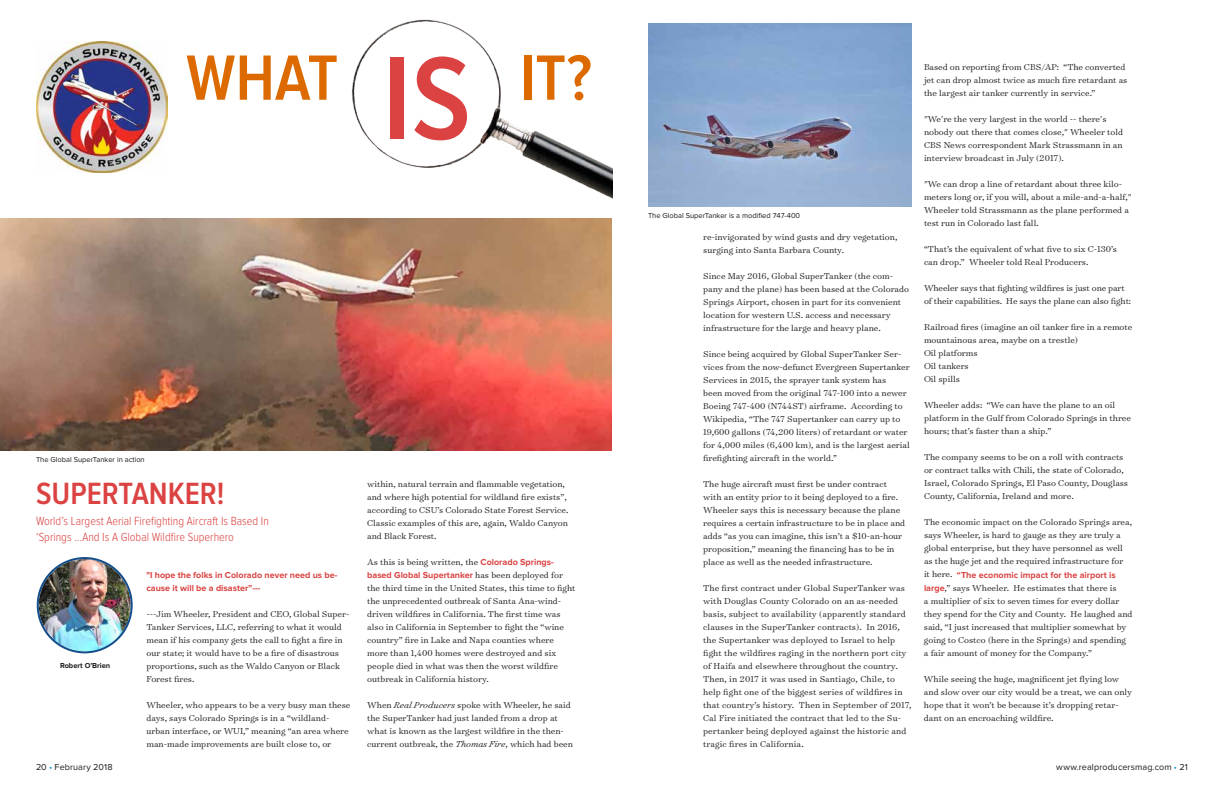
<style>
.page{position:relative;width:1224px;height:792px;background:#fff}
.page>*{position:absolute;margin:0;border:0;box-sizing:border-box;transform-origin:0 0}
.t1{font:600 121.6px "Proxima Nova Cond";color:#db4342}
.t2{font:600 66.3px "Proxima Nova Cond";color:#dc6a00}
.t3{font:600 31.8px "Proxima Nova Cond";color:#db4342}
.t4{font:300 12.2px/16.2px "Proxima Nova Cond";color:#db4342}
.t5{font:300 9.8px/13px "Surveyor Text";color:#1c1b1a}
.t6{font:700 9px/13px "Proxima Nova";color:#db4342}
.t7{font:9px "Proxima Nova";letter-spacing:.01em;color:#1c1b1a}
.t8{font:7.5px "Proxima Nova";color:#1c1b1a}
.t9{font:700 7.5px "Proxima Nova";color:#1c1b1a}
.s1{font-family:"Proxima Nova";font-weight:700;font-size:9px;color:#db4342}
.s2{font-family:"Surveyor Text";font-weight:300;font-size:9.8px;color:#1c1b1a}
.s3{font-style:italic}
.s4{color:#0098dd}
</style>
<div class="page">
<img style="left:39px;top:559px;width:92px;height:92px;border-radius:46px">
<div style="left:37px;top:557px;width:96px;height:96px;border:2px solid #134d8a;border-radius:50%"></div>
<img style="left:351px;top:19px;width:262px;height:180px">
<img style="left:648px;top:24px;width:264px;height:183px">
<img style="left:0;top:218px;width:612px;height:233px">
<img style="left:37px;top:41px;width:131px;height:132px">
<h2 class="t2" style="left:186px;top:47px;width:154px">WHAT</h2>
<h2 class="t2" style="left:520px;top:47px;width:74px">IT?</h2>
<h1 class="t1" style="left:383px;top:43px;width:90px">IS</h1>
<p class="t8" style="left:36px;top:455px;width:110px">The Global SuperTanker in action</p>
<h3 class="t3" style="left:36px;top:479px;width:190px">SUPERTANKER!</h3>
<p class="t4" style="left:36px;top:513px;width:235px">World’s Largest Aerial Firefighting Aircraft Is Based In ‘Springs …And Is A Global Wildfire Superhero</p>
<p class="t9" style="left:60px;top:662px;width:52px">Robert O’Brien</p>
<p class="t6" style="left:146px;top:568px;width:193px">"I hope the folks in Colorado never need us be&shy;cause it will be a disaster”---</p>
<p class="t5" style="left:146px;top:607px;width:204px">---Jim Wheeler, President and CEO, Global Super-Tanker Services, LLC, referring to what it would mean if his company gets the call to fight a fire in our state; it would have to be a fire of disastrous proportions, such as the Waldo Canyon or Black Forest fires.</p>
<p class="t5" style="left:146px;top:698px;width:206px">Wheeler, who appears to be a very busy man these days, says Colorado Springs is in a “wildland&shy;urban interface, or WUI,” meaning “an area where man-made improvements are built close to, or</p>
<p class="t5" style="left:367px;top:477px;width:203px">within, natural terrain and flammable vegetation, and where high potential for wildland fire exists”, according to CSU’s Colorado State Forest Service.<br>Classic examples of this are, again, Waldo Canyon and Black Forest.</p>
<p class="t5" style="left:367px;top:555px;width:188px">As this is being written, the <span class="s1">Colorado Springs-</span></p>
<p class="t6" style="left:367px;top:569px;width:197px">based Global Supertanker <span class="s2">has been deployed for</span></p>
<p class="t5" style="left:367px;top:581px;width:210px">the third time in the United States, this time to fight the unprecedented outbreak of Santa Ana-wind&shy;driven wildfires in California. The first time was also in California in September to fight the “wine country” fire in Lake and Napa counties where more than 1,400 homes were destroyed and six people died in what was then the worst wildfire outbreak in California history.</p>
<p class="t5" style="left:367px;top:698px;width:207px">When <span class="s3">Real Producers</span> spoke with Wheeler, he said the SuperTanker had just landed from a drop at what is known as the largest wildfire in the then&shy;current outbreak, the <span class="s3">Thomas Fire</span>, which had been</p>
<p class="t8" style="left:648px;top:211px;width:154px">The Global SuperTanker is a modified 747-400</p>
<p class="t5" style="left:703px;top:230px;width:196px">re-invigorated by wind gusts and dry vegetation, surging into Santa Barbara County.</p>
<p class="t5" style="left:703px;top:269px;width:207px">Since May 2016, Global SuperTanker (the com&shy;pany and the plane) has been based at the Colorado Springs Airport, chosen in part for its convenient location for western U.S. access and necessary infrastructure for the large and heavy plane.</p>
<p class="t5" style="left:703px;top:347px;width:208px">Since being acquired by Global SuperTanker Ser&shy;vices from the now-defunct Evergreen Supertanker Services in 2015, the sprayer tank system has<br>been moved from the original 747-100 into a newer Boeing 747-400 (N744ST) airframe. According to Wikipedia, “The 747 Supertanker can carry up to 19,600 gallons (74,200 liters) of retardant or water for 4,000 miles (6,400 km), and is the largest aerial firefighting aircraft in the world.”</p>
<p class="t5" style="left:703px;top:477px;width:204px">The huge aircraft must first be under contract with an entity prior to it being deployed to a fire.<br>Wheeler says this is necessary because the plane requires a certain infrastructure to be in place and adds “as you can imagine, this isn’t a $10-an-hour proposition,” meaning the financing has to be in place as well as the needed infrastructure.</p>
<p class="t5" style="left:703px;top:581px;width:210px">The first contract under Global SuperTanker was with Douglas County Colorado on an as-needed basis, subject to availability (apparently standard clauses in the SuperTanker contracts). In 2016, the Supertanker was deployed to Israel to help fight the wildfires raging in the northern port city of Haifa and elsewhere throughout the country.<br>Then, in 2017 it was used in Santiago, Chile, to help fight one of the biggest series of wildfires in that country’s history. Then in September of 2017, Cal Fire initiated the contract that led to the Su&shy;pertanker being deployed against the historic and tragic fires in California.</p>
<p class="t5" style="left:924px;top:61px;width:205px">Based on reporting from CBS/AP: “The converted jet can drop almost twice as much fire retardant as the largest air tanker currently in service.”</p>
<p class="t5" style="left:924px;top:113px;width:201px">"We're the very largest in the world -- there's nobody out there that comes close," Wheeler told CBS News correspondent Mark Strassmann in an interview broadcast in July (2017).</p>
<p class="t5" style="left:924px;top:178px;width:209px">"We can drop a line of retardant about three kilo&shy;meters long or, if you will, about a mile-and-a-half," Wheeler told Strassmann as the plane performed a test run in Colorado last fall.</p>
<p class="t5" style="left:924px;top:243px;width:194px">“That’s the equivalent of what five to six C-130’s can drop.” Wheeler told Real Producers.</p>
<p class="t5" style="left:924px;top:282px;width:209px">Wheeler says that fighting wildfires is just one part of their capabilities. He says the plane can also fight:</p>
<p class="t5" style="left:924px;top:321px;width:210px">Railroad fires (imagine an oil tanker fire in a remote mountainous area, maybe on a trestle)<br>Oil platforms<br>Oil tankers<br>Oil spills</p>
<p class="t5" style="left:924px;top:398px;width:209px">Wheeler adds: “We can have the plane to an oil platform in the Gulf from Colorado Springs in three hours; that’s faster than a ship.”</p>
<p class="t5" style="left:924px;top:450px;width:206px">The company seems to be on a roll with contracts or contract talks with Chili, the state of Colorado, Israel, Colorado Springs, El Paso County, Douglass County, California, Ireland and more.</p>
<p class="t5" style="left:924px;top:515px;width:210px">The economic impact on the Colorado Springs area, says Wheeler, is hard to gauge as they are truly a global enterprise, but they have personnel as well as the huge jet and the required infrastructure for</p>
<p class="t6" style="left:924px;top:568px;width:193px"><span class="s2">it here.</span> “The economic impact for the airport is</p>
<p class="t5" style="left:924px;top:581px;width:210px"><span class="s1">large</span>,” says Wheeler. He estimates that there is<br>a multiplier of six to seven times for every dollar they spend for the City and County. He laughed and said, “I just increased that multiplier somewhat by going to Costco (here in the Springs) and spending a fair amount of money for the Company.”</p>
<p class="t5" style="left:924px;top:672px;width:210px">While seeing the huge, magnificent jet flying low and slow over our city would be a treat, we can only hope that it won’t be because it’s dropping retar&shy;dant on an encroaching wildfire.</p>
<p class="t7" style="left:36px;top:762px;width:78px">20 <span class="s4">•</span> February 2018</p>
<p class="t7" style="left:1056px;top:762px;width:133px">www.realproducersmag.com <span class="s4">•</span> 21</p>
</div>
